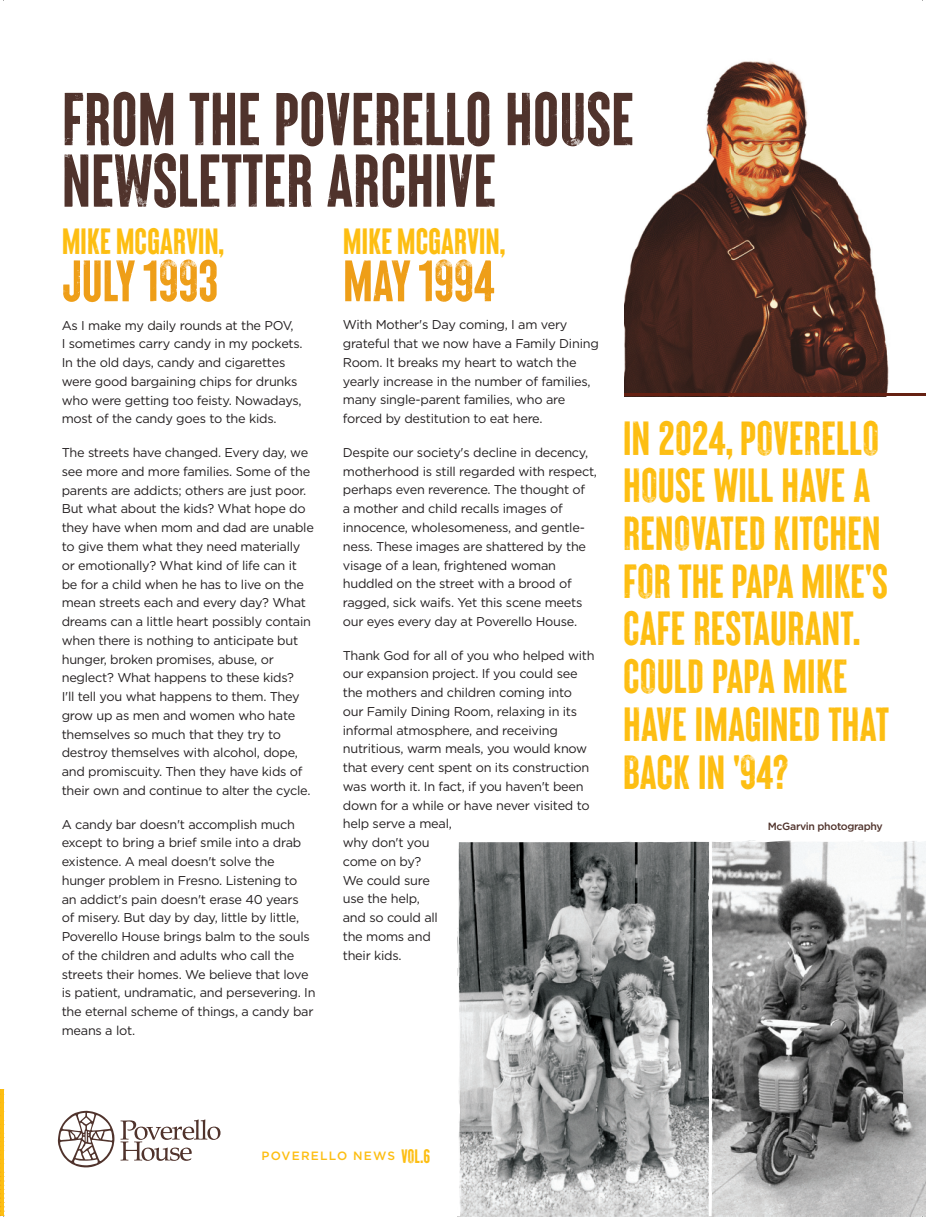
<style>
.page{position:relative;width:926px;height:1217px;background:#fff}
.page>*{position:absolute;margin:0;border:0;box-sizing:border-box;transform-origin:0 0}
.t1{font:75px/61.5px "Brixton Lead Vector";letter-spacing:-.005em;color:#50332c}
.t2{font:58.5px "Brixton Lead Vector";letter-spacing:-.005em;color:#ee9e18}
.t3{font:48px/47.7px "Brixton Lead Vector";letter-spacing:-.005em;color:#fdbe12}
.t4{font:36.6px "Brixton Lead Vector";letter-spacing:-.005em;color:#fdbe12}
.t5{font:12.75px/18.8px "Gotham";letter-spacing:-.02em;color:#231f20}
.t6{font:500 12px "Gotham";letter-spacing:.1em;color:#fdbe12}
.t7{font:500 10.5px "Gotham";letter-spacing:-.03em;color:#50332c}
.s1{font-family:"Brixton Lead Vector";font-weight:400;font-size:19.5px}
</style>
<div class="page">
<img style="left:0;top:1089px;width:4px;height:127px">
<img style="left:624px;top:61px;width:265px;height:332px">
<hr style="left:624px;top:393px;width:301px;height:3px;background:#652012">
<svg style="left:707px;top:840px;width:218px;height:377px"></svg>
<svg style="left:743px;top:840px;width:9px;height:3px"></svg>
<svg style="left:906px;top:840px;width:11px;height:3px"></svg>
<svg style="left:711px;top:1028px;width:2px;height:9px"></svg>
<svg style="left:711px;top:931px;width:2px;height:22px"></svg>
<svg style="left:457px;top:840px;width:254px;height:376px"></svg>
<svg style="left:457px;top:840px;width:3px;height:58px"></svg>
<svg style="left:457px;top:931px;width:3px;height:48px"></svg>
<svg style="left:457px;top:986px;width:3px;height:39px"></svg>
<svg style="left:457px;top:1072px;width:3px;height:32px"></svg>
<svg style="left:709px;top:1172px;width:3px;height:44px"></svg>
<svg style="left:710px;top:1150px;width:2px;height:9px"></svg>
<svg style="left:709px;top:1091px;width:3px;height:47px"></svg>
<svg style="left:709px;top:1045px;width:3px;height:38px"></svg>
<svg style="left:708px;top:965px;width:5px;height:49px"></svg>
<svg style="left:708px;top:871px;width:1px;height:19px"></svg>
<svg style="left:471px;top:840px;width:18px;height:1px"></svg>
<svg style="left:120px;top:1119px;width:100px;height:42px"></svg>
<svg style="left:58px;top:1110px;width:56px;height:58px"></svg>
<h1 class="t1" style="left:62px;top:87px;width:573px">FROM THE POVERELLO HOUSE<br>NEWSLETTER ARCHIVE</h1>
<h3 class="t4" style="left:62px;top:221px;width:164px">MIKE MCGARVIN,</h3>
<h2 class="t2" style="left:62px;top:249px;width:158px">JULY 1993</h2>
<p class="t5" style="left:62px;top:315px;width:242px">As I make my daily rounds at the POV,<br>I sometimes carry candy in my pockets.<br>In the old days, candy and cigarettes were good bargaining chips for drunks who were getting too feisty. Nowadays, most of the candy goes to the kids.</p>
<p class="t5" style="left:62px;top:443px;width:254px">The streets have changed. Every day, we see more and more families. Some of the parents are addicts; others are just poor.<br>But what about the kids? What hope do they have when mom and dad are unable to give them what they need materially or emotionally? What kind of life can it be for a child when he has to live on the mean streets each and every day? What dreams can a little heart possibly contain when there is nothing to anticipate but hunger, broken promises, abuse, or neglect? What happens to these kids?<br>I'll tell you what happens to them. They grow up as men and women who hate themselves so much that they try to destroy themselves with alcohol, dope, and promiscuity. Then they have kids of their own and continue to alter the cycle.</p>
<p class="t5" style="left:62px;top:814px;width:255px">A candy bar doesn't accomplish much except to bring a brief smile into a drab existence. A meal doesn't solve the hunger problem in Fresno. Listening to an addict's pain doesn't erase 40 years<br>of misery. But day by day, little by little, Poverello House brings balm to the souls of the children and adults who call the streets their homes. We believe that love is patient, undramatic, and persevering. In the eternal scheme of things, a candy bar means a lot.</p>
<h3 class="t4" style="left:343px;top:221px;width:164px">MIKE MCGARVIN,</h3>
<h2 class="t2" style="left:343px;top:249px;width:154px">MAY 1994</h2>
<p class="t5" style="left:343px;top:315px;width:257px">With Mother's Day coming, I am very grateful that we now have a Family Dining Room. It breaks my heart to watch the yearly increase in the number of families, many single-parent families, who are forced by destitution to eat here.</p>
<p class="t5" style="left:343px;top:443px;width:256px">Despite our society's decline in decency, motherhood is still regarded with respect, perhaps even reverence. The thought of<br>a mother and child recalls images of innocence, wholesomeness, and gentle&shy;ness. These images are shattered by the visage of a lean, frightened woman huddled on the street with a brood of ragged, sick waifs. Yet this scene meets our eyes every day at Poverello House.</p>
<p class="t5" style="left:343px;top:645px;width:253px">Thank God for all of you who helped with our expansion project. If you could see the mothers and children coming into our Family Dining Room, relaxing in its informal atmosphere, and receiving nutritious, warm meals, you would know that every cent spent on its construction was worth it. In fact, if you haven't been down for a while or have never visited to help serve a meal,<br>why don't you<br>come on by?<br>We could sure<br>use the help,<br>and so could all<br>the moms and<br>their kids.</p>
<h3 class="t3" style="left:622px;top:413px;width:268px">IN 2024, POVERELLO<br>HOUSE WILL HAVE A<br>RENOVATED KITCHEN<br>FOR THE PAPA MIKE'S<br>CAFE RESTAURANT.<br>COULD PAPA MIKE<br>HAVE IMAGINED THAT<br>BACK IN '94?</h3>
<p class="t7" style="left:767px;top:820px;width:116px">McGarvin photography</p>
<p class="t6" style="left:261px;top:1149px;width:170px">POVERELLO NEWS <span class="s1">VOL.6</span></p>
</div>
